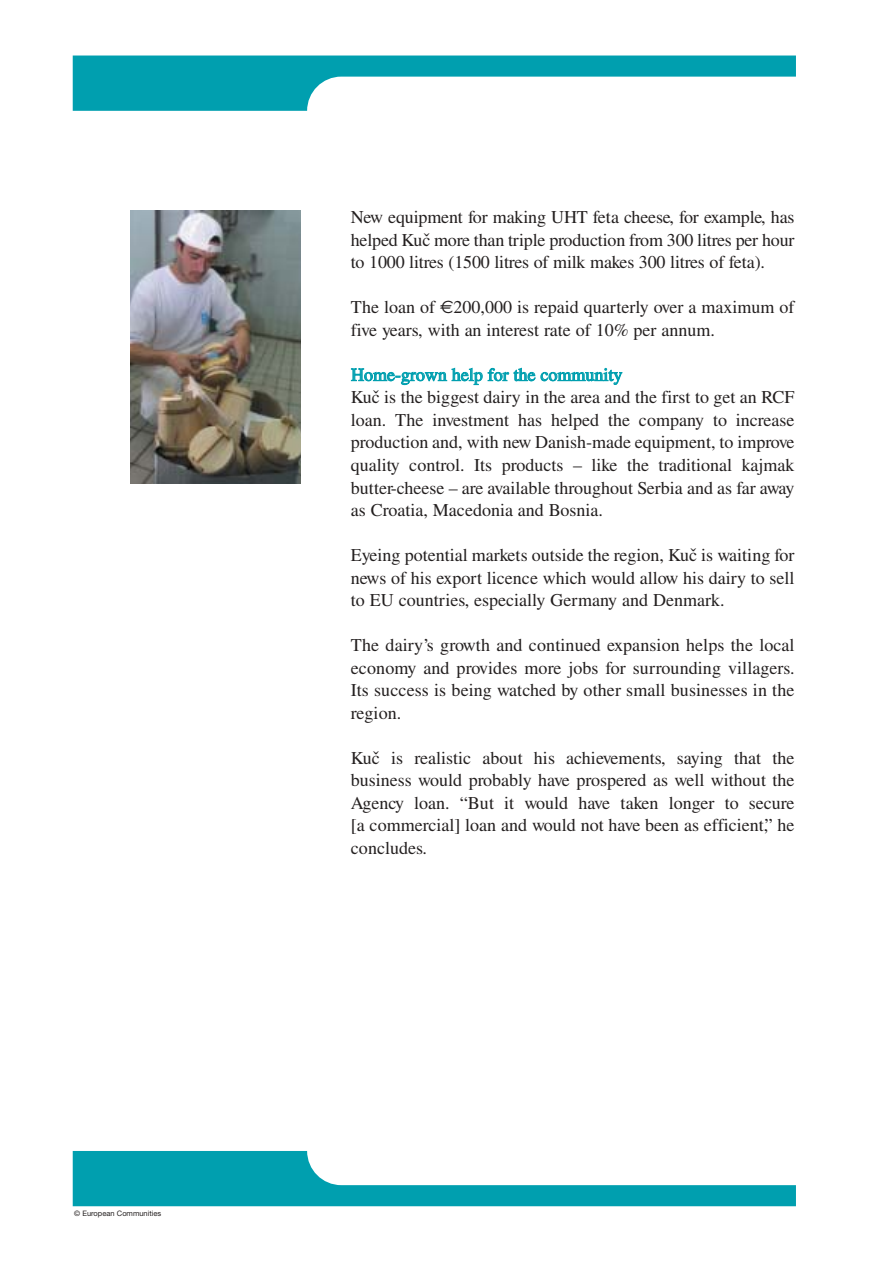
<style>
.page{position:relative;width:893px;height:1262px;background:#fff}
.page>*{position:absolute;margin:0;border:0;box-sizing:border-box;transform-origin:0 0}
.t1{font:18px/22.5px "Times CE";color:#231f1f;text-align:justify}
.t2{font:18px "Times CE";color:#009faf}
.t3{font:7.5px "Helvetica Neue CE";color:#231f1f}
.s1{font-family:"Euro Sans"}
</style>
<div class="page">
<svg style="left:73px;top:56px;width:723px;height:55px"></svg>
<svg style="left:73px;top:1151px;width:723px;height:55px"></svg>
<div style="left:349px;top:204px;width:447px;height:948px;background:#fff"></div>
<img style="left:130px;top:211px;width:170px;height:272px">
<p class="t3" style="left:74px;top:1211px;width:88px">© European Communities</p>
<p class="t1" style="left:351px;top:208px;width:445px">New equipment for making UHT feta cheese, for example, has helped Kuč more than triple production from 300 litres per hour to 1000 litres (1500 litres of milk makes 300 litres of feta).</p>
<p class="t1" style="left:351px;top:298px;width:445px">The loan of <span class="s1">€</span>200,000 is repaid quarterly over a maximum of five years, with an interest rate of 10% per annum.</p>
<p class="t2" style="left:351px;top:368px;width:273px">Home-grown help for the community</p>
<p class="t1" style="left:351px;top:388px;width:445px">Kuč is the biggest dairy in the area and the first to get an RCF loan. The investment has helped the company to increase production and, with new Danish-made equipment, to improve quality control. Its products – like the traditional kajmak butter-cheese – are available throughout Serbia and as far away as Croatia, Macedonia and Bosnia.</p>
<p class="t1" style="left:351px;top:545px;width:445px">Eyeing potential markets outside the region, Kuč is waiting for news of his export licence which would allow his dairy to sell to EU countries, especially Germany and Denmark.</p>
<p class="t1" style="left:351px;top:635px;width:445px">The dairy’s growth and continued expansion helps the local economy and provides more jobs for surrounding villagers.<br>Its success is being watched by other small businesses in the region.</p>
<p class="t1" style="left:351px;top:748px;width:445px">Kuč is realistic about his achievements, saying that the business would probably have prospered as well without the Agency loan. “But it would have taken longer to secure [a commercial] loan and would not have been as efficient,” he concludes.</p>
</div>
